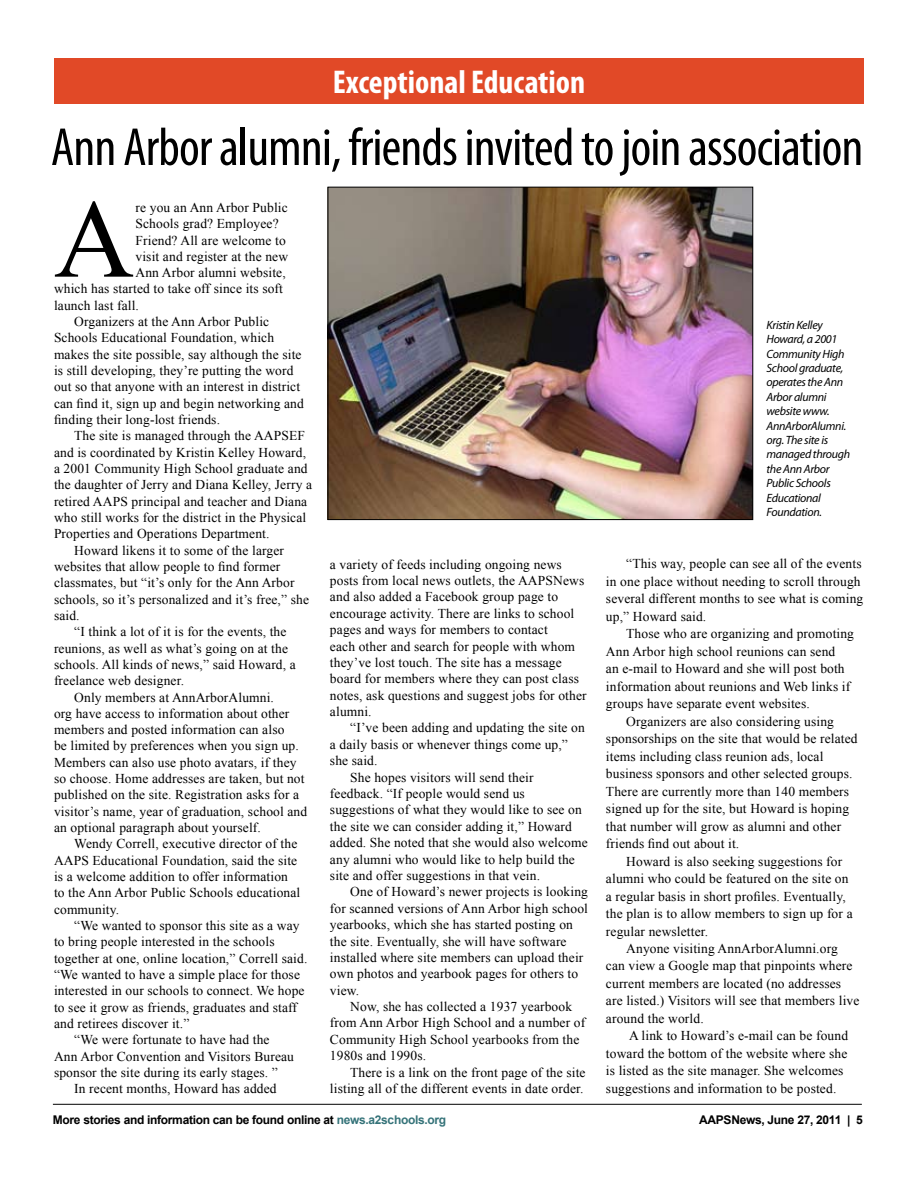
<style>
.page{position:relative;width:918px;height:1188px;background:#fff}
.page>*{position:absolute;margin:0;border:0;box-sizing:border-box;transform-origin:0 0}
.t1{font:111.3px "Times New Roman";color:#000}
.t2{font:condensed 54px "Myriad Pro";letter-spacing:-.015em;color:#000}
.t3{font:700 condensed 33px "Myriad Pro";color:#fff}
.t4{font:13.5px/17.5px "Times New Roman";letter-spacing:.01em;color:#000}
.t5{font:italic 12px/14.4px "Myriad Pro";letter-spacing:-.025em;color:#000}
.t6{font:700 12px "Arial";letter-spacing:-.025em;color:#000}
.s1{color:#357379}
</style>
<div class="page">
<div style="left:54px;top:58px;width:810px;height:46px;background:#e14927"></div>
<hr style="left:53px;top:1104px;width:809px;height:1px;background:#000">
<img style="left:330px;top:189px;width:421px;height:329px">
<div style="left:328px;top:187px;width:425px;height:333px;border:1px solid #000"></div>
<h3 class="t3" style="left:333px;top:62px;width:254px">Exceptional Education</h3>
<h2 class="t2" style="left:51px;top:115px;width:814px">Ann Arbor alumni, friends invited to join association</h2>
<h1 class="t1" style="left:54px;top:165px;width:82px">A</h1>
<p class="t4" style="left:136px;top:198px;width:154px">re you an Ann Arbor Public</p>
<p class="t4" style="left:136px;top:215px;width:145px">Schools grad? Employee?</p>
<p class="t4" style="left:136px;top:231px;width:152px">Friend? All are welcome to</p>
<p class="t4" style="left:136px;top:247px;width:154px">visit and register at the new</p>
<p class="t4" style="left:136px;top:264px;width:152px">Ann Arbor alumni website,</p>
<p class="t4" style="left:54px;top:280px;width:231px">which has started to take off since its soft</p>
<p class="t4" style="left:54px;top:296px;width:87px">launch last fall.</p>
<p class="t4" style="left:74px;top:313px;width:197px">Organizers at the Ann Arbor Public</p>
<p class="t4" style="left:54px;top:329px;width:222px">Schools Educational Foundation, which</p>
<p class="t4" style="left:54px;top:345px;width:249px">makes the site possible, say although the site</p>
<p class="t4" style="left:54px;top:362px;width:241px">is still developing, they’re putting the word</p>
<p class="t4" style="left:54px;top:378px;width:248px">out so that anyone with an interest in district</p>
<p class="t4" style="left:54px;top:394px;width:251px">can find it, sign up and begin networking and</p>
<p class="t4" style="left:54px;top:411px;width:168px">finding their long-lost friends.</p>
<p class="t4" style="left:74px;top:427px;width:232px">The site is managed through the AAPSEF</p>
<p class="t4" style="left:54px;top:443px;width:254px">and is coordinated by Kristin Kelley Howard,</p>
<p class="t4" style="left:54px;top:460px;width:255px">a 2001 Community High School graduate and</p>
<p class="t4" style="left:54px;top:476px;width:260px">the daughter of Jerry and Diana Kelley, Jerry a</p>
<p class="t4" style="left:54px;top:492px;width:255px">retired AAPS principal and teacher and Diana</p>
<p class="t4" style="left:54px;top:508px;width:254px">who still works for the district in the Physical</p>
<p class="t4" style="left:54px;top:525px;width:217px">Properties and Operations Department.</p>
<p class="t4" style="left:74px;top:541px;width:211px">Howard likens it to some of the larger</p>
<p class="t4" style="left:54px;top:557px;width:228px">websites that allow people to find former</p>
<p class="t4" style="left:54px;top:574px;width:242px">classmates, but “it’s only for the Ann Arbor</p>
<p class="t4" style="left:54px;top:590px;width:257px">schools, so it’s personalized and it’s free,” she</p>
<p class="t4" style="left:54px;top:606px;width:27px">said.</p>
<p class="t4" style="left:74px;top:623px;width:214px">“I think a lot of it is for the events, the</p>
<p class="t4" style="left:54px;top:639px;width:236px">reunions, as well as what’s going on at the</p>
<p class="t4" style="left:54px;top:655px;width:243px">schools. All kinds of news,” said Howard, a</p>
<p class="t4" style="left:54px;top:672px;width:132px">freelance web designer.</p>
<p class="t4" style="left:74px;top:688px;width:201px">Only members at AnnArborAlumni.</p>
<p class="t4" style="left:54px;top:704px;width:237px">org have access to information about other</p>
<p class="t4" style="left:54px;top:721px;width:232px">members and posted information can also</p>
<p class="t4" style="left:54px;top:737px;width:246px">be limited by preferences when you sign up.</p>
<p class="t4" style="left:54px;top:753px;width:244px">Members can also use photo avatars, if they</p>
<p class="t4" style="left:54px;top:770px;width:252px">so choose. Home addresses are taken, but not</p>
<p class="t4" style="left:54px;top:786px;width:247px">published on the site. Registration asks for a</p>
<p class="t4" style="left:54px;top:802px;width:255px">visitor’s name, year of graduation, school and</p>
<p class="t4" style="left:54px;top:819px;width:208px">an optional paragraph about yourself.</p>
<p class="t4" style="left:74px;top:835px;width:225px">Wendy Correll, executive director of the</p>
<p class="t4" style="left:54px;top:851px;width:245px">AAPS Educational Foundation, said the site</p>
<p class="t4" style="left:54px;top:868px;width:236px">is a welcome addition to offer information</p>
<p class="t4" style="left:54px;top:884px;width:248px">to the Ann Arbor Public Schools educational</p>
<p class="t4" style="left:54px;top:900px;width:67px">community.</p>
<p class="t4" style="left:74px;top:917px;width:227px">“We wanted to sponsor this site as a way</p>
<p class="t4" style="left:54px;top:933px;width:222px">to bring people interested in the schools</p>
<p class="t4" style="left:54px;top:949px;width:255px">together at one, online location,” Correll said.</p>
<p class="t4" style="left:54px;top:965px;width:248px">“We wanted to have a simple place for those</p>
<p class="t4" style="left:54px;top:982px;width:252px">interested in our schools to connect. We hope</p>
<p class="t4" style="left:54px;top:998px;width:245px">to see it grow as friends, graduates and staff</p>
<p class="t4" style="left:54px;top:1014px;width:137px">and retirees discover it.”</p>
<p class="t4" style="left:74px;top:1031px;width:197px">“We were fortunate to have had the</p>
<p class="t4" style="left:54px;top:1047px;width:242px">Ann Arbor Convention and Visitors Bureau</p>
<p class="t4" style="left:54px;top:1063px;width:225px">sponsor the site during its early stages. ”</p>
<p class="t4" style="left:74px;top:1080px;width:204px">In recent months, Howard has added</p>
<p class="t4" style="left:330px;top:556px;width:258px;line-height:16.4px">a variety of feeds including ongoing news posts from local news outlets, the AAPSNews and also added a Facebook group page to encourage activity. There are links to school pages and ways for members to contact<br>each other and search for people with whom they’ve lost touch. The site has a message board for members where they can post class notes, ask questions and suggest jobs for other alumni.</p>
<p class="t4" style="left:350px;top:719px;width:236px">“I’ve been adding and updating the site on</p>
<p class="t4" style="left:330px;top:735px;width:239px">a daily basis or whenever things come up,”</p>
<p class="t4" style="left:330px;top:752px;width:49px">she said.</p>
<p class="t4" style="left:350px;top:768px;width:185px">She hopes visitors will send their</p>
<p class="t4" style="left:330px;top:785px;width:196px">feedback. “If people would send us</p>
<p class="t4" style="left:330px;top:801px;width:253px">suggestions of what they would like to see on</p>
<p class="t4" style="left:330px;top:817px;width:243px">the site we can consider adding it,” Howard</p>
<p class="t4" style="left:330px;top:834px;width:259px">added. She noted that she would also welcome</p>
<p class="t4" style="left:330px;top:850px;width:246px">any alumni who would like to help build the</p>
<p class="t4" style="left:330px;top:866px;width:212px">site and offer suggestions in that vein.</p>
<p class="t4" style="left:350px;top:883px;width:239px">One of Howard’s newer projects is looking</p>
<p class="t4" style="left:330px;top:899px;width:259px">for scanned versions of Ann Arbor high school</p>
<p class="t4" style="left:330px;top:916px;width:245px">yearbooks, which she has started posting on</p>
<p class="t4" style="left:330px;top:932px;width:238px">the site. Eventually, she will have software</p>
<p class="t4" style="left:330px;top:948px;width:255px">installed where site members can upload their</p>
<p class="t4" style="left:330px;top:965px;width:250px">own photos and yearbook pages for others to</p>
<p class="t4" style="left:330px;top:981px;width:31px">view.</p>
<p class="t4" style="left:350px;top:998px;width:223px">Now, she has collected a 1937 yearbook</p>
<p class="t4" style="left:330px;top:1014px;width:257px">from Ann Arbor High School and a number of</p>
<p class="t4" style="left:330px;top:1030px;width:251px">Community High School yearbooks from the</p>
<p class="t4" style="left:330px;top:1047px;width:98px">1980s and 1990s.</p>
<p class="t4" style="left:350px;top:1063px;width:237px">There is a link on the front page of the site</p>
<p class="t4" style="left:330px;top:1080px;width:255px">listing all of the different events in date order.</p>
<p class="t5" style="left:766px;top:317px;width:85px">Kristin Kelley<br>Howard, a 2001<br>Community High<br>School graduate, operates the Ann<br>Arbor alumni website www.<br>AnnArborAlumni. org. The site is managed through the Ann Arbor<br>Public Schools<br>Educational<br>Foundation.</p>
<p class="t4" style="left:606px;top:555px;width:259px;text-indent:20px">“This way, people can see all of the events in one place without needing to scroll through several different months to see what is coming up,” Howard said.</p>
<p class="t4" style="left:606px;top:625px;width:250px;text-indent:20px">Those who are organizing and promoting Ann Arbor high school reunions can send<br>an e-mail to Howard and she will post both information about reunions and Web links if groups have separate event websites.</p>
<p class="t4" style="left:606px;top:712px;width:253px;text-indent:20px">Organizers are also considering using sponsorships on the site that would be related items including class reunion ads, local business sponsors and other selected groups.<br>There are currently more than 140 members signed up for the site, but Howard is hoping that number will grow as alumni and other friends find out about it.</p>
<p class="t4" style="left:606px;top:852px;width:248px;text-indent:20px">Howard is also seeking suggestions for alumni who could be featured on the site on a regular basis in short profiles. Eventually, the plan is to allow members to sign up for a regular newsletter.</p>
<p class="t4" style="left:606px;top:940px;width:255px;text-indent:20px">Anyone visiting AnnArborAlumni.org can view a Google map that pinpoints where current members are located (no addresses are listed.) Visitors will see that members live around the world.</p>
<p class="t4" style="left:606px;top:1027px;width:244px;text-indent:23px">A link to Howard’s e-mail can be found toward the bottom of the website where she is listed as the site manager. She welcomes suggestions and information to be posted.</p>
<p class="t6" style="left:53px;top:1112px;width:395px">More stories and information can be found online at <span class="s1">news.a2schools.org</span></p>
<p class="t6" style="left:699px;top:1112px;width:165px">AAPSNews, June 27, 2011 | 5</p>
</div>
